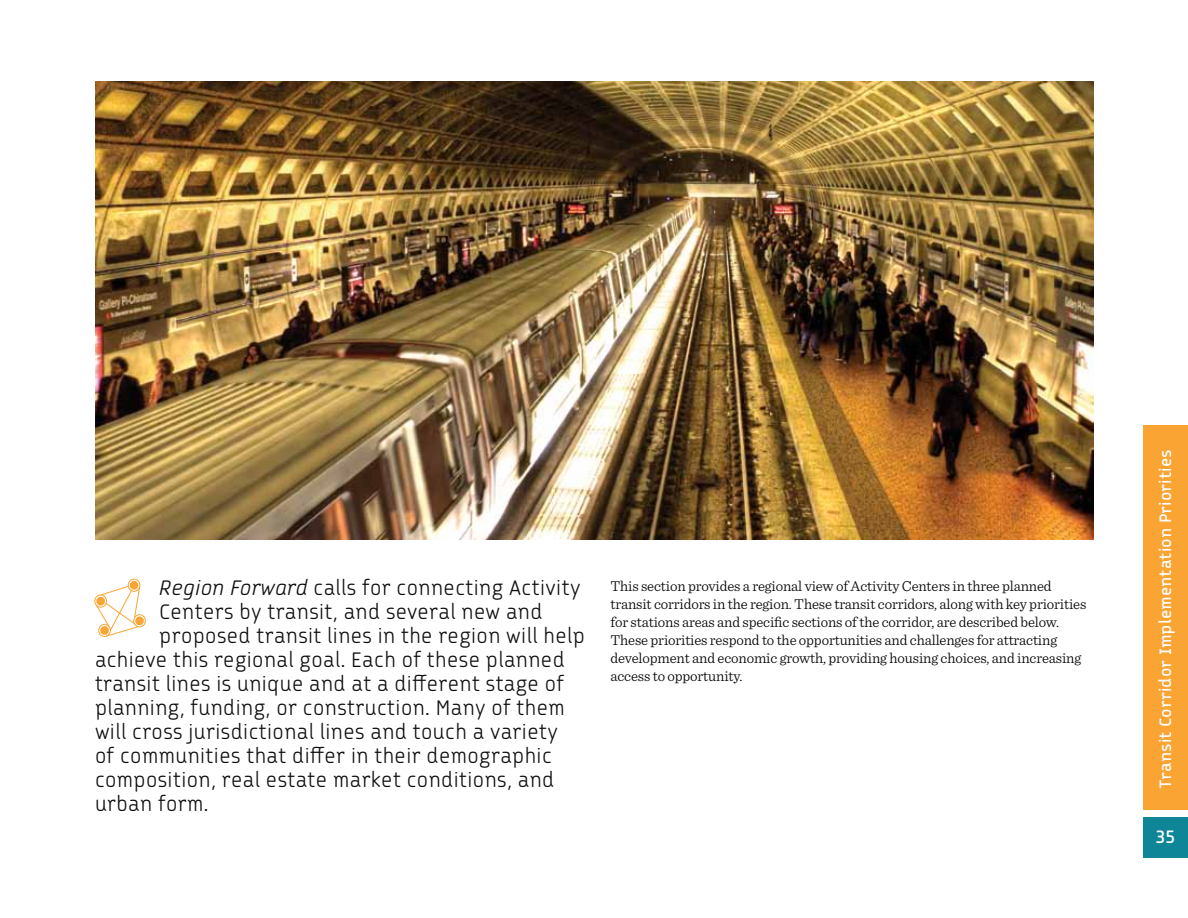
<style>
.page{position:relative;width:1188px;height:918px;background:#fff}
.page>*{position:absolute;margin:0;border:0;box-sizing:border-box;transform-origin:0 0}
.t1{font:21px "Patron";letter-spacing:-.01em;color:#000}
.t2{font:500 18px "Patron";color:#fff}
.t3{font:500 16.5px "Patron";color:#fff}
.t4{font:300 15px/18px "Sentinel";letter-spacing:-.01em;color:#000}
.s1{font-style:italic}
</style>
<div class="page">
<div style="left:1143px;top:426px;width:45px;height:384px;background:#faa434"></div>
<div style="left:1143px;top:817px;width:45px;height:40px;background:#0f8698"></div>
<img style="left:95px;top:82px;width:999px;height:458px">
<div style="left:94px;top:595px;width:13px;height:13px;border:1px solid #faa434;border-radius:50%"></div>
<div style="left:128px;top:579px;width:12px;height:13px;border:1px solid #faa434;border-radius:50%"></div>
<div style="left:133px;top:614px;width:13px;height:13px;border:1px solid #faa434;border-radius:50%"></div>
<div style="left:130px;top:581px;width:8px;height:9px;border:5px solid #faa434;border-radius:50%"></div>
<div style="left:135px;top:617px;width:9px;height:8px;border:5px solid #faa434;border-radius:50%"></div>
<svg style="left:95px;top:585px;width:46px;height:52px"></svg>
<p class="t1" style="left:159px;top:575px;width:423px"><span class="s1">Region Forward</span> calls for connecting Activity</p>
<p class="t1" style="left:159px;top:599px;width:385px">Centers by transit, and several new and</p>
<p class="t1" style="left:159px;top:623px;width:428px">proposed transit lines in the region will help</p>
<p class="t1" style="left:95px;top:647px;width:472px">achieve this regional goal. Each of these planned</p>
<p class="t1" style="left:95px;top:671px;width:471px">transit lines is unique and at a different stage of</p>
<p class="t1" style="left:95px;top:695px;width:472px">planning, funding, or construction. Many of them</p>
<p class="t1" style="left:95px;top:719px;width:465px">will cross jurisdictional lines and touch a variety</p>
<p class="t1" style="left:95px;top:743px;width:459px">of communities that differ in their demographic</p>
<p class="t1" style="left:95px;top:767px;width:462px">composition, real estate market conditions, and</p>
<p class="t1" style="left:95px;top:791px;width:116px">urban form.</p>
<p class="t4" style="left:610px;top:576px;width:477px">This section provides a regional view of Activity Centers in three planned transit corridors in the region. These transit corridors, along with key priorities for stations areas and specific sections of the corridor, are described below.<br>These priorities respond to the opportunities and challenges for attracting development and economic growth, providing housing choices, and increasing access to opportunity.</p>
<p class="t3" style="left:1156px;top:789px;width:341px;rotate:-90deg">Transit Corridor Implementation Priorities</p>
<p class="t2" style="left:1155px;top:826px;width:22px">35</p>
</div>
